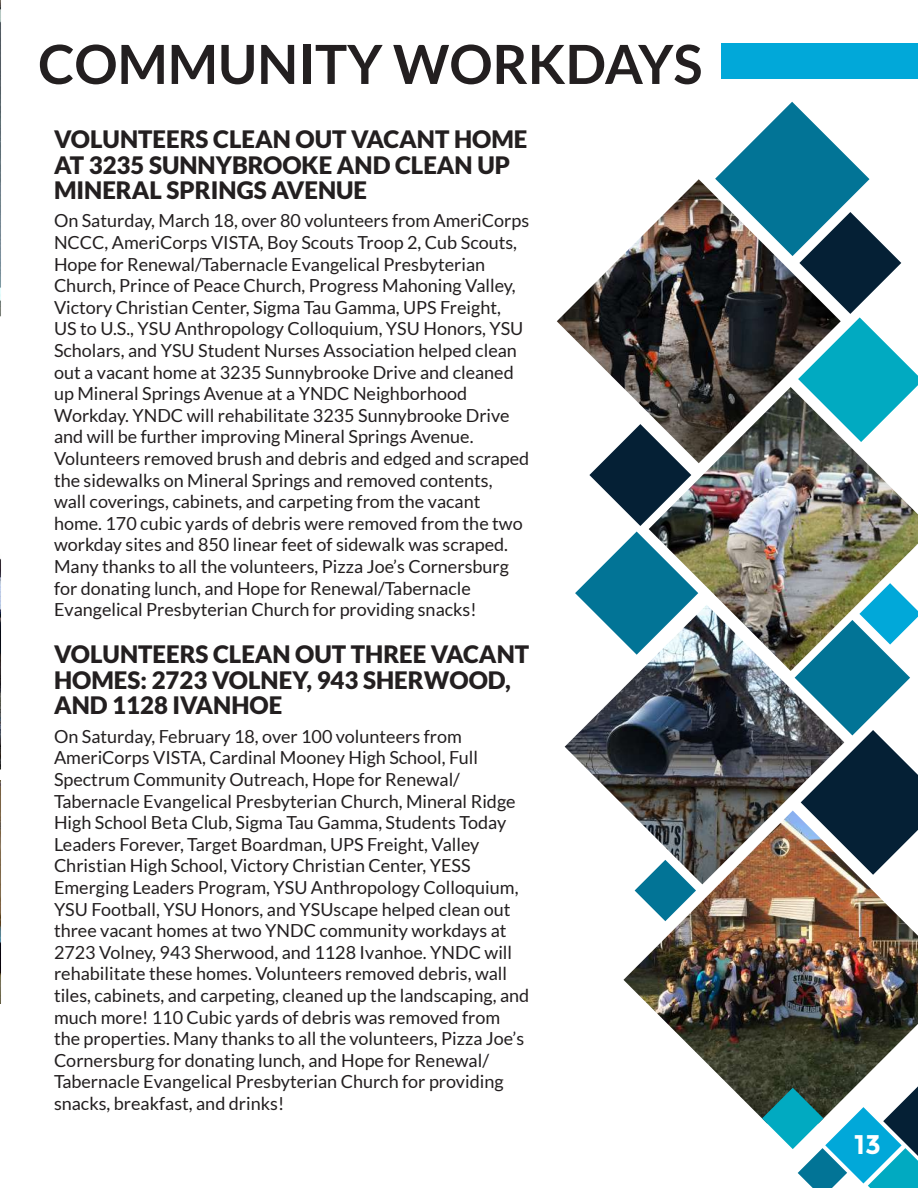
<style>
.page{position:relative;width:918px;height:1188px;background:#fff}
.page>*{position:absolute;margin:0;border:0;box-sizing:border-box;transform-origin:0 0}
.t1{font:700 54px "Lato";color:#231f20}
.t2{font:700 27px "Montserrat";color:#fff}
.t3{font:900 24px/25.5px "Lato";color:#231f20}
.t4{font:18px/21.6px "Lato";color:#231f20}
</style>
<div class="page">
<svg style="left:0;top:0;width:1px;height:1004px"></svg>
<img style="left:557px;top:179px;width:158px;height:235px">
<img style="left:649px;top:387px;width:269px;height:218px">
<svg style="left:589px;top:424px;width:102px;height:102px"></svg>
<svg style="left:575px;top:532px;width:123px;height:73px"></svg>
<svg style="left:715px;top:102px;width:203px;height:340px"></svg>
<svg style="left:795px;top:583px;width:123px;height:228px"></svg>
<img style="left:565px;top:605px;width:279px;height:206px">
<img style="left:623px;top:811px;width:295px;height:308px">
<div style="left:721px;top:44px;width:197px;height:35px;background:#01a8d9"></div>
<svg style="left:762px;top:1080px;width:156px;height:108px"></svg>
<h1 class="t1" style="left:38px;top:33px;width:666px">COMMUNITY WORKDAYS</h1>
<h3 class="t3" style="left:54px;top:126px;width:475px">VOLUNTEERS CLEAN OUT VACANT HOME<br>AT 3235 SUNNYBROOKE AND CLEAN UP<br>MINERAL SPRINGS AVENUE</h3>
<p class="t4" style="left:54px;top:210px;width:477px">On Saturday, March 18, over 80 volunteers from AmeriCorps NCCC, AmeriCorps VISTA, Boy Scouts Troop 2, Cub Scouts, Hope for Renewal/Tabernacle Evangelical Presbyterian Church, Prince of Peace Church, Progress Mahoning Valley, Victory Christian Center, Sigma Tau Gamma, UPS Freight,<br>US to U.S., YSU Anthropology Colloquium, YSU Honors, YSU Scholars, and YSU Student Nurses Association helped clean out a vacant home at 3235 Sunnybrooke Drive and cleaned up Mineral Springs Avenue at a YNDC Neighborhood Workday. YNDC will rehabilitate 3235 Sunnybrooke Drive and will be further improving Mineral Springs Avenue.<br>Volunteers removed brush and debris and edged and scraped the sidewalks on Mineral Springs and removed contents,<br>wall coverings, cabinets, and carpeting from the vacant home. 170 cubic yards of debris were removed from the two workday sites and 850 linear feet of sidewalk was scraped.<br>Many thanks to all the volunteers, Pizza Joe’s Cornersburg for donating lunch, and Hope for Renewal/Tabernacle Evangelical Presbyterian Church for providing snacks!</p>
<h3 class="t3" style="left:54px;top:641px;width:477px">VOLUNTEERS CLEAN OUT THREE VACANT<br>HOMES: 2723 VOLNEY, 943 SHERWOOD,<br>AND 1128 IVANHOE</h3>
<p class="t4" style="left:54px;top:725px;width:477px">On Saturday, February 18, over 100 volunteers from AmeriCorps VISTA, Cardinal Mooney High School, Full Spectrum Community Outreach, Hope for Renewal/ Tabernacle Evangelical Presbyterian Church, Mineral Ridge High School Beta Club, Sigma Tau Gamma, Students Today Leaders Forever, Target Boardman, UPS Freight, Valley Christian High School, Victory Christian Center, YESS Emerging Leaders Program, YSU Anthropology Colloquium, YSU Football, YSU Honors, and YSUscape helped clean out three vacant homes at two YNDC community workdays at 2723 Volney, 943 Sherwood, and 1128 Ivanhoe. YNDC will rehabilitate these homes. Volunteers removed debris, wall tiles, cabinets, and carpeting, cleaned up the landscaping, and much more! 110 Cubic yards of debris was removed from the properties. Many thanks to all the volunteers, Pizza Joe’s Cornersburg for donating lunch, and Hope for Renewal/ Tabernacle Evangelical Presbyterian Church for providing snacks, breakfast, and drinks!</p>
<h2 class="t2" style="left:854px;top:1128px;width:28px">13</h2>
</div>
